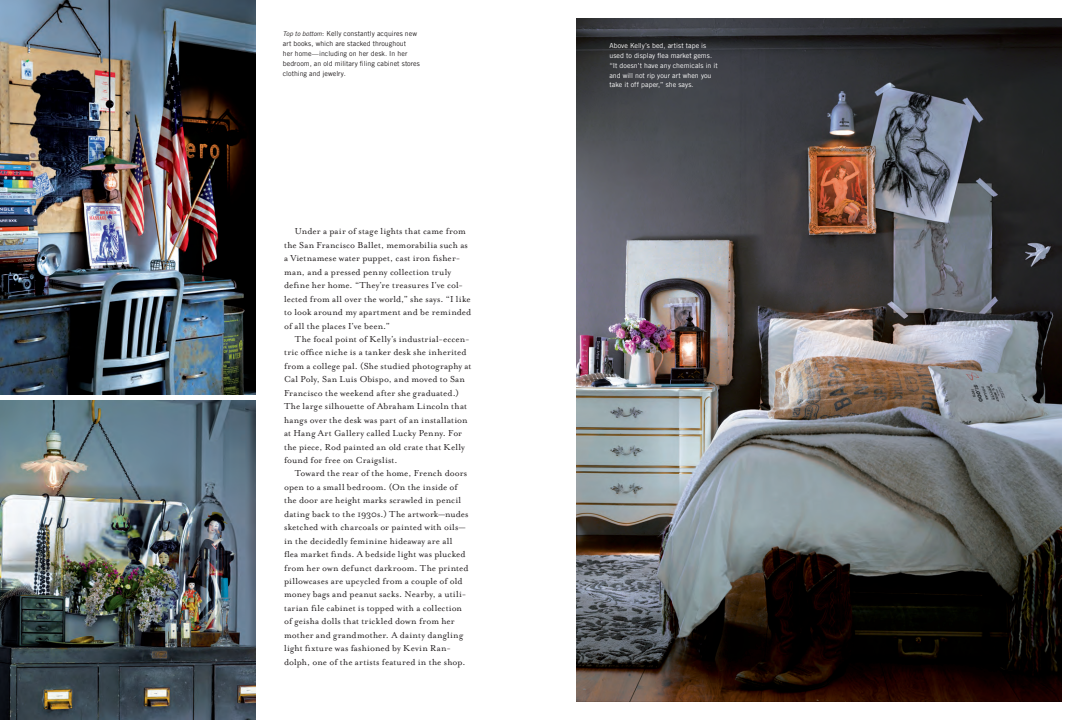
<style>
.page{position:relative;width:1080px;height:720px;background:#fff}
.page>*{position:absolute;margin:0;border:0;box-sizing:border-box;transform-origin:0 0}
.Body_Paragraph{font:10px/13.4px "Mrs Eaves Roman";letter-spacing:.01em;color:#231f20}
.Captions{font:7px/10px "Trade Gothic";letter-spacing:.005em;color:#231f20}
.Captions-2{font:7px/10px "Trade Gothic";letter-spacing:.005em;color:#fff}
.s1{font-family:"Trade Gothic LT Std";font-style:italic;font-size:6.5px}
</style>
<div class="page">
<img style="left:0;top:400px;width:255px;height:320px">
<img style="left:576px;top:18px;width:486px;height:684px">
<img style="left:0;top:0;width:255px;height:394px">
<p class="Captions" style="left:283px;top:28px;width:139px"><span class="s1">Top to bottom</span>: Kelly constantly acquires new art books, which are stacked throughout<br>her home—including on her desk. In her bedroom, an old military filing cabinet stores clothing and jewelry.</p>
<p class="Body_Paragraph" style="left:284px;top:225px;width:189px;text-indent:11px">Under a pair of stage lights that came from the San Francisco Ballet, memorabilia such as a Vietnamese water puppet, cast iron fisher&shy;man, and a pressed penny collection truly define her home. “They’re treasures I’ve col&shy;lected from all over the world,” she says. “I like to look around my apartment and be reminded of all the places I’ve been.”</p>
<p class="Body_Paragraph" style="left:284px;top:332px;width:189px;text-indent:11px">The focal point of Kelly’s industrial-eccen&shy;tric office niche is a tanker desk she inherited from a college pal. (She studied photography at Cal Poly, San Luis Obispo, and moved to San Francisco the weekend after she graduated.)<br>The large silhouette of Abraham Lincoln that hangs over the desk was part of an installation at Hang Art Gallery called Lucky Penny. For the piece, Rod painted an old crate that Kelly found for free on Craigslist.</p>
<p class="Body_Paragraph" style="left:284px;top:467px;width:186px;text-indent:11px">Toward the rear of the home, French doors open to a small bedroom. (On the inside of the door are height marks scrawled in pencil dating back to the 1930s.) The artwork—nudes sketched with charcoals or painted with oils— in the decidedly feminine hideaway are all flea market finds. A bedside light was plucked from her own defunct darkroom. The printed pillowcases are upcycled from a couple of old money bags and peanut sacks. Nearby, a utili&shy;tarian file cabinet is topped with a collection of geisha dolls that trickled down from her mother and grandmother. A dainty dangling light fixture was fashioned by Kevin Ran&shy;dolph, one of the artists featured in the shop.</p>
<p class="Captions-2" style="left:609px;top:40px;width:110px">Above Kelly’s bed, artist tape is used to display flea market gems. “It doesn’t have any chemicals in it and will not rip your art when you take it off paper,” she says.</p>
</div>
